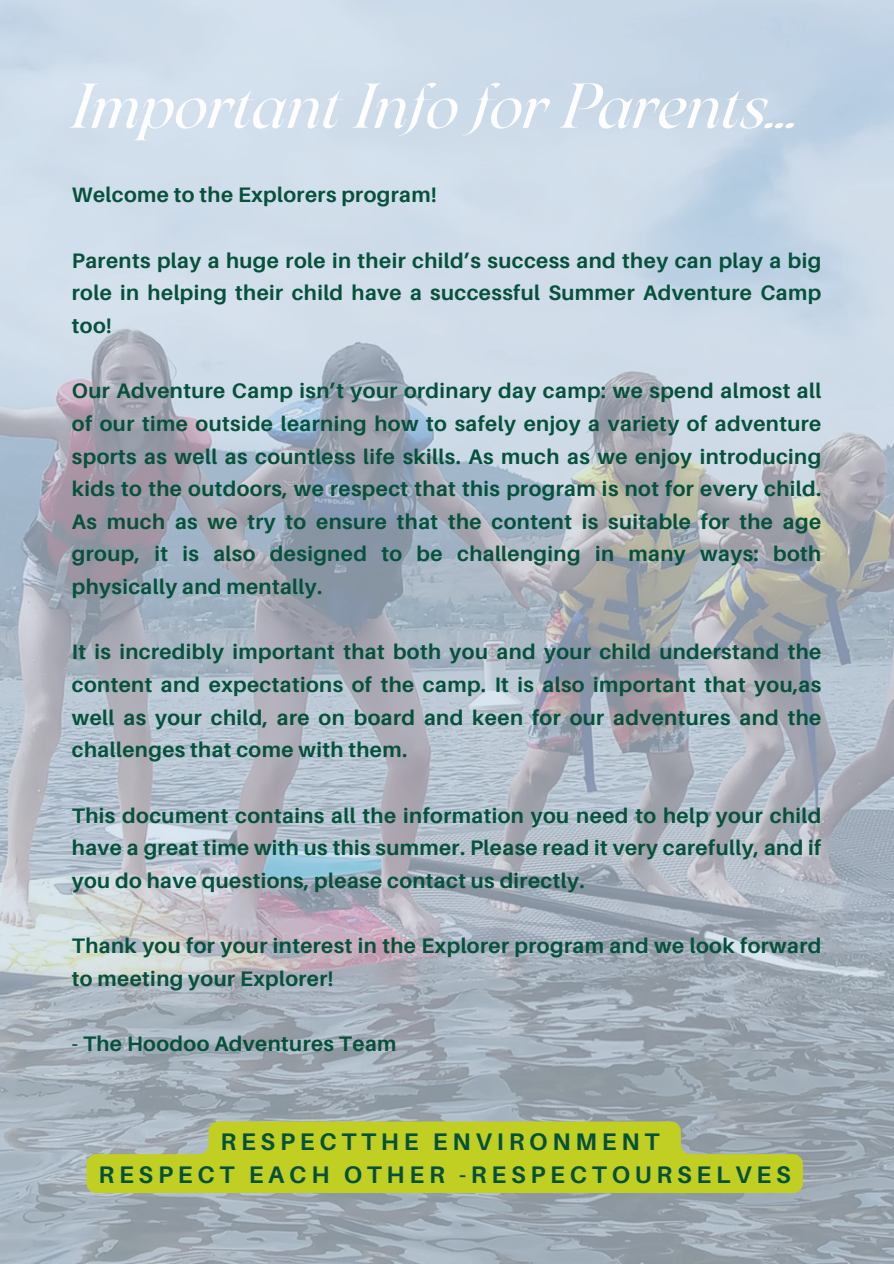
<style>
.page{position:relative;width:894px;height:1264px;background:#fff}
.page>*{position:absolute;margin:0;border:0;box-sizing:border-box;transform-origin:0 0}
.t1{font:italic 63px "Arsenica";color:#fefefe}
.t2{font:700 24px/32.7px "Aileron";letter-spacing:.2em;color:#05513b;text-align:center}
.t3{font:700 21px/32.7px "Aileron";letter-spacing:.02em;color:#05513b;text-align:justify}
</style>
<div class="page">
<img style="left:0;top:0;width:893px;height:1263px">
<svg style="left:86px;top:1121px;width:716px;height:71px;background:#bcc93b"></svg>
<h2 class="t1" style="left:72px;top:82px;width:728px">Important Info for Parents...</h2>
<h1 class="t3" style="left:72px;top:178px;width:366px">Welcome to the Explorers program!</h1>
<p class="t3" style="left:72px;top:243px;width:750px">Parents play a huge role in their child’s success and they can play a big role in helping their child have a successful Summer Adventure Camp too!</p>
<p class="t3" style="left:72px;top:374px;width:750px">Our Adventure Camp isn’t your ordinary day camp: we spend almost all of our time outside learning how to safely enjoy a variety of adventure sports as well as countless life skills. As much as we enjoy introducing kids to the outdoors, we respect that this program is not for every child.<br>As much as we try to ensure that the content is suitable for the age group, it is also designed to be challenging in many ways: both physically and mentally.</p>
<p class="t3" style="left:72px;top:635px;width:750px">It is incredibly important that both you and your child understand the content and expectations of the camp. It is also important that you,as well as your child, are on board and keen for our adventures and the challenges that come with them.</p>
<p class="t3" style="left:72px;top:798px;width:750px">This document contains all the information you need to help your child have a great time with us this summer. Please read it very carefully, and if you do have questions, please contact us directly.</p>
<p class="t3" style="left:72px;top:929px;width:750px">Thank you for your interest in the Explorer program and we look forward to meeting your Explorer!</p>
<p class="t3" style="left:72px;top:1026px;width:326px">- The Hoodoo Adventures Team</p>
<p class="t2" style="left:98px;top:1124px;width:693px">RESPECTTHE ENVIRONMENT<br>RESPECT EACH OTHER -RESPECTOURSELVES</p>
</div>
